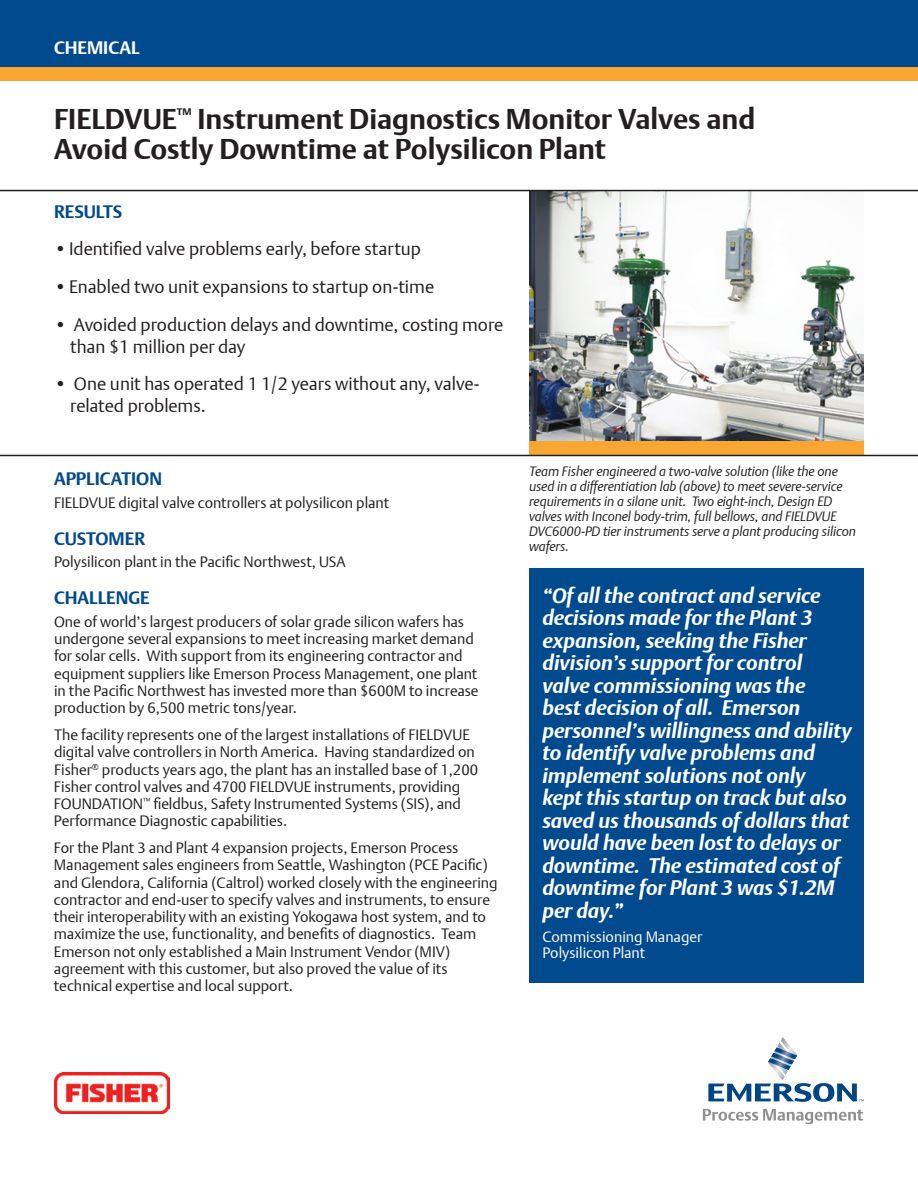
<style>
.page{position:relative;width:918px;height:1188px;background:#fff}
.page>*{position:absolute;margin:0;border:0;box-sizing:border-box;transform-origin:0 0}
.t1{font:700 28.5px/30px "DTL Argo T";color:#231f20}
.t2{font:italic 700 21px/22.5px "DTL Argo T";color:#fff}
.t3{font:18px/21.6px "DTL Argo T Light";color:#231f20}
.t4{font:700 18px "DTL Argo T";color:#004a8d}
.t5{font:700 18px "DTL Argo T";color:#fff}
.t6{font:15px/17.2px "DTL Argo T Light";color:#231f20}
.t7{font:15px/16.5px "DTL Argo T Light";color:#fff}
.t8{font:italic 13.5px/15px "DTL Argo T Light";letter-spacing:-.005em;color:#231f20}
</style>
<div class="page">
<img style="left:529px;top:191px;width:335px;height:250px">
<img style="left:54px;top:1072px;width:115px;height:41px">
<div style="left:0;top:0;width:918px;height:68px;background:#004a8d"></div>
<div style="left:0;top:68px;width:918px;height:13px;background:#faa633"></div>
<svg style="left:708px;top:1037px;width:156px;height:65px"></svg>
<svg style="left:703px;top:1109px;width:160px;height:15px"></svg>
<div style="left:529px;top:568px;width:335px;height:414px;background:#004a8d"></div>
<div style="left:529px;top:441px;width:335px;height:14px;background:#faa633"></div>
<hr style="left:0;top:190px;width:918px;height:1px;background:#231f20">
<hr style="left:0;top:455px;width:918px;height:1px;background:#231f20">
<p class="t5" style="left:54px;top:37px;width:87px">CHEMICAL</p>
<h1 class="t1" style="left:54px;top:104px;width:703px">FIELDVUE<sup>™</sup> Instrument Diagnostics Monitor Valves and<br>Avoid Costly Downtime at Polysilicon Plant</h1>
<p class="t4" style="left:54px;top:200px;width:70px">RESULTS</p>
<p class="t3" style="left:54px;top:238px;width:369px">• Identified valve problems early, before startup</p>
<p class="t3" style="left:54px;top:276px;width:382px">• Enabled two unit expansions to startup on-time</p>
<p class="t3" style="left:70px;top:314px;width:435px;text-indent:-16px">• Avoided production delays and downtime, costing more than $1 million per day</p>
<p class="t3" style="left:70px;top:373px;width:411px;text-indent:-16px">• One unit has operated 1 1/2 years without any, valve&shy;related problems.</p>
<p class="t4" style="left:54px;top:468px;width:110px">APPLICATION</p>
<p class="t6" style="left:54px;top:494px;width:337px">FIELDVUE digital valve controllers at polysilicon plant</p>
<p class="t4" style="left:54px;top:528px;width:93px">CUSTOMER</p>
<p class="t6" style="left:54px;top:553px;width:293px">Polysilicon plant in the Pacific Northwest, USA</p>
<p class="t4" style="left:54px;top:587px;width:97px">CHALLENGE</p>
<p class="t6" style="left:54px;top:613px;width:426px">One of world’s largest producers of solar grade silicon wafers has undergone several expansions to meet increasing market demand for solar cells. With support from its engineering contractor and equipment suppliers like Emerson Process Management, one plant in the Pacific Northwest has invested more than $600M to increase production by 6,500 metric tons/year.</p>
<p class="t6" style="left:54px;top:726px;width:426px">The facility represents one of the largest installations of FIELDVUE digital valve controllers in North America. Having standardized on Fisher<sup>®</sup> products years ago, the plant has an installed base of 1,200<br>Fisher control valves and 4700 FIELDVUE instruments, providing FOUNDATION<sup>™</sup> fieldbus, Safety Instrumented Systems (SIS), and Performance Diagnostic capabilities.</p>
<p class="t6" style="left:54px;top:839px;width:445px">For the Plant 3 and Plant 4 expansion projects, Emerson Process Management sales engineers from Seattle, Washington (PCE Pacific) and Glendora, California (Caltrol) worked closely with the engineering contractor and end-user to specify valves and instruments, to ensure their interoperability with an existing Yokogawa host system, and to maximize the use, functionality, and benefits of diagnostics. Team Emerson not only established a Main Instrument Vendor (MIV) agreement with this customer, but also proved the value of its technical expertise and local support.</p>
<p class="t8" style="left:529px;top:463px;width:328px">Team Fisher engineered a two-valve solution (like the one used in a differentiation lab (above) to meet severe-service requirements in a silane unit. Two eight-inch, Design ED valves with Inconel body-trim, full bellows, and FIELDVUE DVC6000-PD tier instruments serve a plant producing silicon wafers.</p>
<p class="t2" style="left:542px;top:584px;width:311px">“Of all the contract and service decisions made for the Plant 3 expansion, seeking the Fisher division’s support for control valve commissioning was the<br>best decision of all. Emerson personnel’s willingness and ability to identify valve problems and implement solutions not only<br>kept this startup on track but also saved us thousands of dollars that would have been lost to delays or downtime. The estimated cost of downtime for Plant 3 was $1.2M per day.”</p>
<p class="t7" style="left:542px;top:928px;width:161px">Commissioning Manager<br>Polysilicon Plant</p>
</div>
